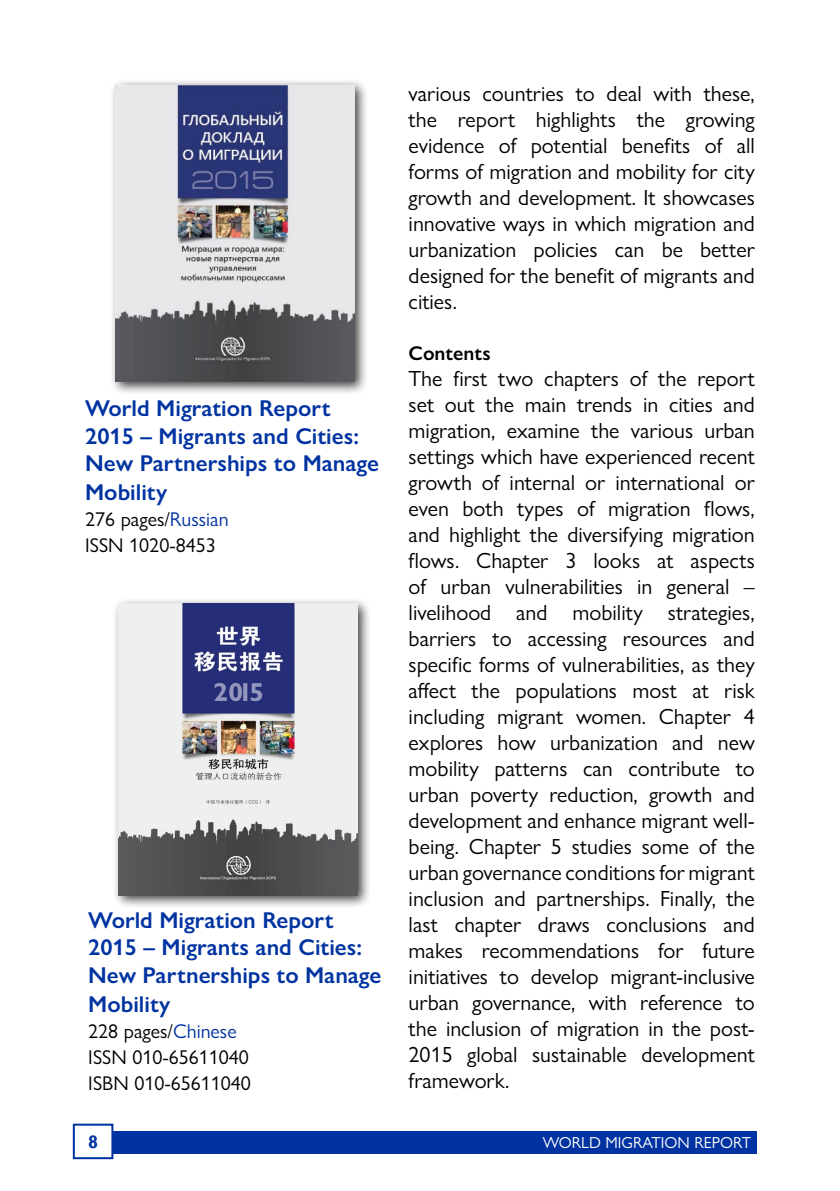
<style>
.page{position:relative;width:840px;height:1191px;background:#fff}
.page>*{position:absolute;margin:0;border:0;box-sizing:border-box;transform-origin:0 0}
.t1{font:600 23px/28px "Gill Sans Nova";color:#0033a1}
.t2{font:22px/26px "Gill Sans Nova";color:#000;text-align:justify}
.t3{font:20px/26px "Gill Sans Nova";color:#000}
.t4{font:600 20px "Gill Sans Nova";color:#000}
.t5{font:700 18px "Gill Sans";color:#0033a1}
.t6{font:16px "Gill Sans Nova";color:#fff}
.s1{color:#0033a1}
</style>
<div class="page">
<div style="left:85px;top:1131px;width:671px;height:22px;background:#0033a1"></div>
<div style="left:74px;top:1124px;width:38px;height:34px;background:#fff"></div>
<div style="left:73px;top:1123px;width:40px;height:36px;border:2px solid #0033a1"></div>
<div style="left:109px;top:79px;width:259px;height:317px;background:#000;opacity:.75"></div>
<img style="left:115px;top:85px;width:239px;height:297px">
<div style="left:113px;top:597px;width:258px;height:312px;background:#000;opacity:.75"></div>
<img style="left:119px;top:604px;width:238px;height:291px">
<p class="t1" style="left:85px;top:394px;width:295px">World Migration Report<br>2015 – Migrants and Cities:<br>New Partnerships to Manage<br>Mobility</p>
<p class="t3" style="left:85px;top:506px;width:145px">276 pages/<span class="s1">Russian<br></span>ISSN 1020-8453</p>
<p class="t1" style="left:88px;top:905px;width:294px">World Migration Report<br>2015 – Migrants and Cities:<br>New Partnerships to Manage<br>Mobility</p>
<p class="t3" style="left:88px;top:1017px;width:164px">228 pages/<span class="s1">Chinese<br></span>ISSN 010-65611040<br>ISBN 010-65611040</p>
<p class="t2" style="left:408px;top:80px;width:347px">various countries to deal with these, the report highlights the growing evidence of potential benefits of all forms of migration and mobility for city growth and development. It showcases innovative ways in which migration and urbanization policies can be better designed for the benefit of migrants and cities.</p>
<p class="t4" style="left:408px;top:340px;width:84px">Contents</p>
<p class="t2" style="left:408px;top:365px;width:347px">The first two chapters of the report set out the main trends in cities and migration, examine the various urban settings which have experienced recent growth of internal or international or even both types of migration flows, and highlight the diversifying migration flows. Chapter 3 looks at aspects of urban vulnerabilities in general – livelihood and mobility strategies, barriers to accessing resources and specific forms of vulnerabilities, as they affect the populations most at risk including migrant women. Chapter 4 explores how urbanization and new mobility patterns can contribute to urban poverty reduction, growth and development and enhance migrant well&shy;being. Chapter 5 studies some of the urban governance conditions for migrant inclusion and partnerships. Finally, the last chapter draws conclusions and makes recommendations for future initiatives to develop migrant-inclusive urban governance, with reference to the inclusion of migration in the post-2015 global sustainable development framework.</p>
<p class="t5" style="left:88px;top:1130px;width:11px">8</p>
<p class="t6" style="left:542px;top:1133px;width:210px">WORLD MIGRATION REPORT</p>
</div>
